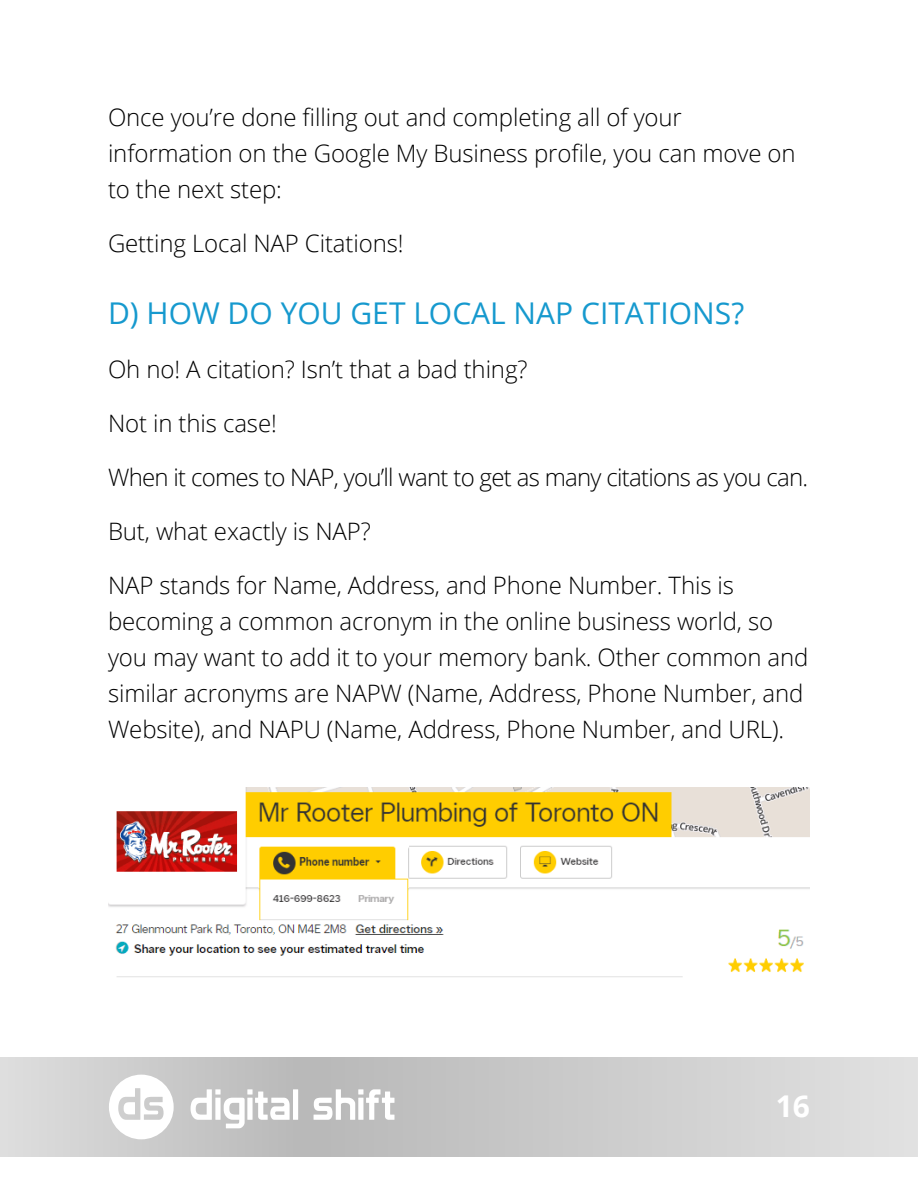
<style>
.page{position:relative;width:918px;height:1188px;background:#fff}
.page>*{position:absolute;margin:0;border:0;box-sizing:border-box;transform-origin:0 0}
.t1{font:30px "Open Sans";color:#1699ce}
.t2{font:700 30px "Open Sans";color:#fff}
.t3{font:300 24px/36px "Open Sans";letter-spacing:-.005em;color:#000}
.t4{font:300 24px "Open Sans";letter-spacing:-.03em;color:#000}
</style>
<div class="page">
<svg style="left:0;top:1057px;width:918px;height:99px;background:#cdcdcd"></svg>
<svg style="left:191px;top:1089px;width:107px;height:39px"></svg>
<svg style="left:314px;top:1089px;width:80px;height:31px"></svg>
<svg style="left:109px;top:1075px;width:65px;height:64px"></svg>
<img style="left:108px;top:788px;width:702px;height:189px">
<p class="t3" style="left:108px;top:99px;width:689px">Once you’re done filling out and completing all of your information on the Google My Business profile, you can move on to the next step:</p>
<p class="t3" style="left:108px;top:225px;width:297px">Getting Local NAP Citations!</p>
<p class="t1" style="left:108px;top:301px;width:638px">D) HOW DO YOU GET LOCAL NAP CITATIONS?</p>
<p class="t3" style="left:108px;top:351px;width:421px">Oh no! A citation? Isn’t that a bad thing?</p>
<p class="t3" style="left:108px;top:405px;width:170px">Not in this case!</p>
<p class="t4" style="left:108px;top:461px;width:702px">When it comes to NAP, you’ll want to get as many citations as you can.</p>
<p class="t3" style="left:108px;top:513px;width:264px">But, what exactly is NAP?</p>
<p class="t3" style="left:108px;top:567px;width:702px">NAP stands for Name, Address, and Phone Number. This is becoming a common acronym in the online business world, so you may want to add it to your memory bank. Other common and similar acronyms are NAPW (Name, Address, Phone Number, and Website), and NAPU (Name, Address, Phone Number, and URL).</p>
<p class="t2" style="left:776px;top:1094px;width:36px">16</p>
</div>
